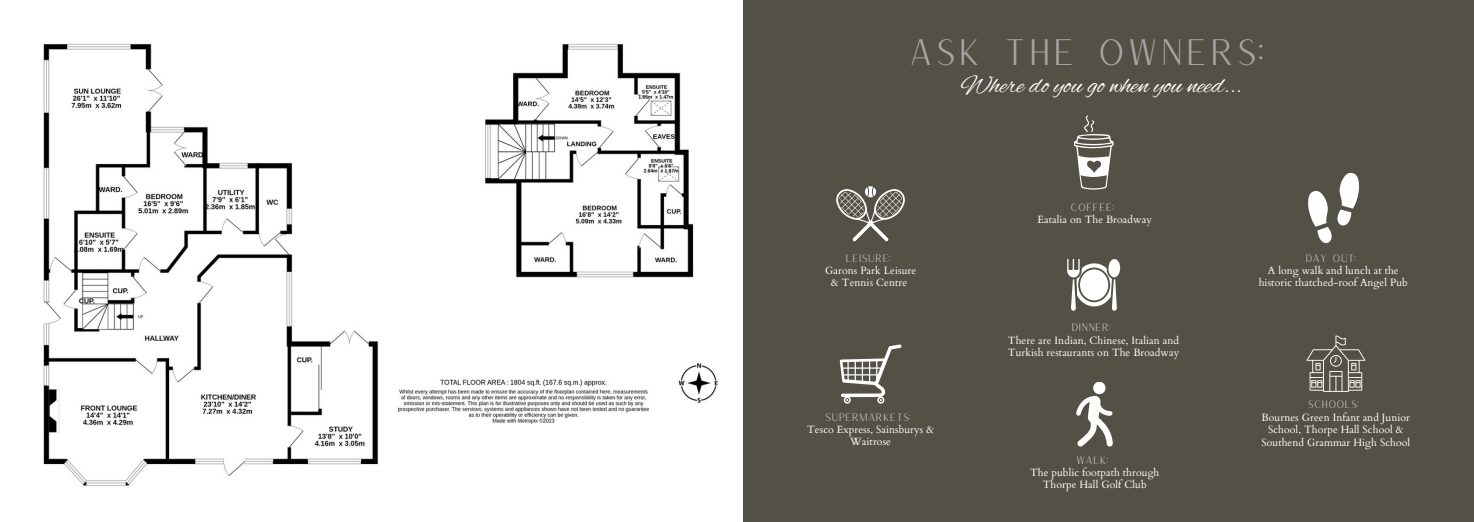
<style>
.page{position:relative;width:1474px;height:522px;background:#fff}
.page>*{position:absolute;margin:0;border:0;box-sizing:border-box;transform-origin:0 0}
.t1{font:35.88px "Versailles";letter-spacing:.05em;color:#a6a6a6}
.t2{font:26.25px "Alex Brush";color:#fff}
.t3{font:10.5px/12.5px "Cardo";letter-spacing:.01em;color:#fff;text-align:center}
.t4{font:10.5px "Versailles";letter-spacing:.01em;color:#cac5c1}
</style>
<div class="page">
<img style="left:43px;top:43px;width:651px;height:443px">
<img style="left:387px;top:355px;width:331px;height:68px">
<div style="left:743px;top:0;width:730px;height:521px;background:#535146"></div>
<svg style="left:839px;top:344px;width:62px;height:59px"></svg>
<svg style="left:836px;top:186px;width:68px;height:55px"></svg>
<svg style="left:1074px;top:115px;width:39px;height:74px"></svg>
<div style="left:1093px;top:381px;width:12px;height:13px;background:#fff;border-radius:50%"></div>
<svg style="left:1076px;top:395px;width:36px;height:51px"></svg>
<svg style="left:1067px;top:259px;width:53px;height:51px"></svg>
<svg style="left:1308px;top:191px;width:23px;height:52px"></svg>
<svg style="left:1337px;top:172px;width:22px;height:54px"></svg>
<svg style="left:1306px;top:335px;width:59px;height:56px"></svg>
<p class="t1" style="left:908px;top:29px;width:356px">ASK THE OWNERS:</p>
<p class="t2" style="left:960px;top:70px;width:282px">Where do you go when you need...</p>
<p class="t4" style="left:1070px;top:200px;width:44px">COFFEE:</p>
<p class="t3" style="left:1037px;top:213px;width:116px">Eatalia on The Broadway</p>
<p class="t4" style="left:845px;top:251px;width:46px">LEISURE:</p>
<p class="t4" style="left:1305px;top:251px;width:52px">DAY OUT:</p>
<p class="t3" style="left:825px;top:264px;width:93px">Garons Park Leisure &amp; Tennis Centre</p>
<p class="t3" style="left:1258px;top:264px;width:151px">A long walk and lunch at the historic thatched-roof Angel Pub</p>
<p class="t4" style="left:1071px;top:320px;width:40px">DINNER:</p>
<p class="t3" style="left:1007px;top:333px;width:173px;text-align:left">There are Indian, Chinese, Italian and<br>Turkish restaurants on The Broadway</p>
<p class="t4" style="left:1307px;top:397px;width:52px">SCHOOLS:</p>
<p class="t4" style="left:825px;top:410px;width:87px">SUPERMARKETS:</p>
<p class="t3" style="left:807px;top:423px;width:128px;line-height:11.8px">Tesco Express, Sainsburys &amp;<br>Waitrose</p>
<p class="t3" style="left:1261px;top:410px;width:150px">Bournes Green Infant and Junior<br>School, Thorpe Hall School &amp;<br>Southend Grammar High School</p>
<p class="t4" style="left:1076px;top:453px;width:33px">WALK:</p>
<p class="t3" style="left:1030px;top:466px;width:131px;line-height:11.8px">The public footpath through<br>Thorpe Hall Golf Club</p>
</div>
